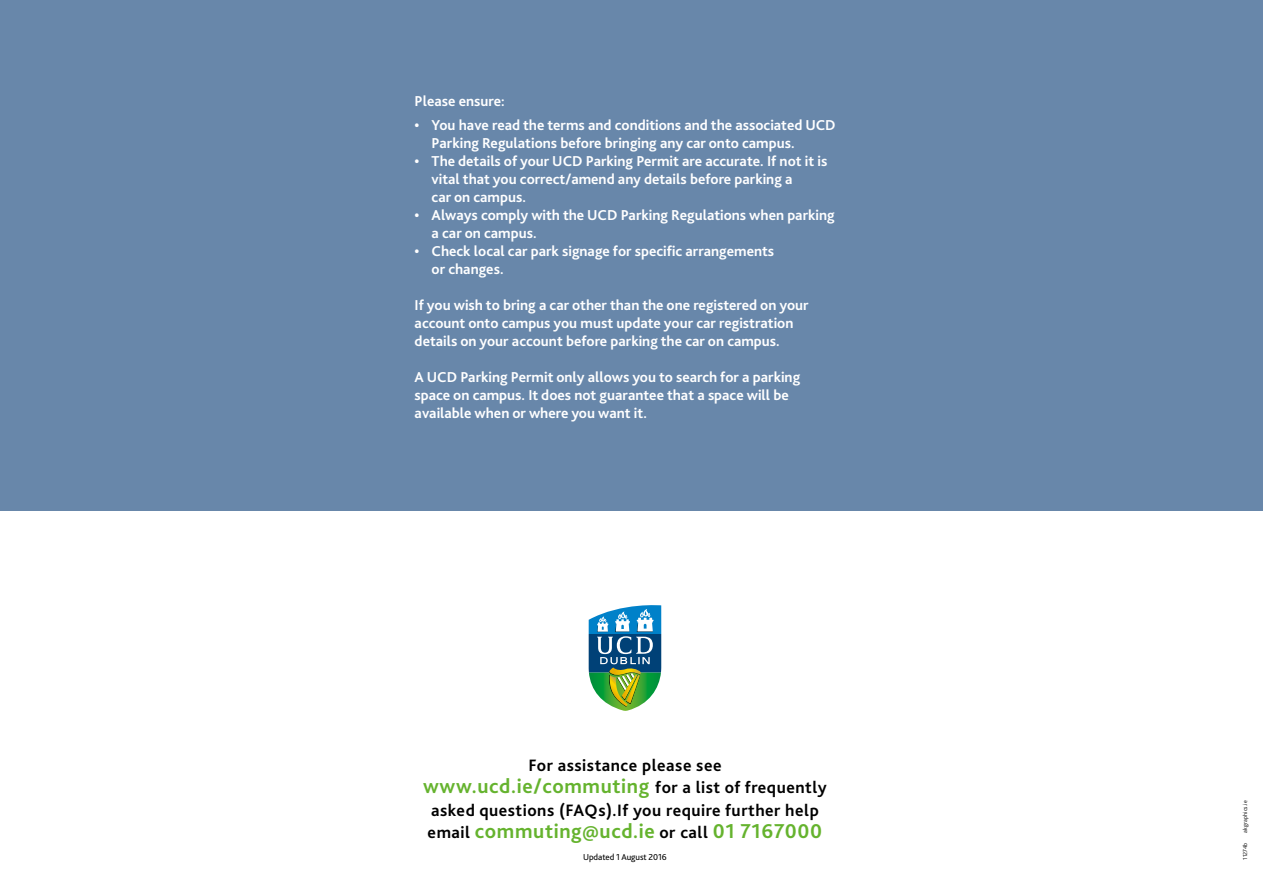
<style>
.page{position:relative;width:1263px;height:893px;background:#fff}
.page>*{position:absolute;margin:0;border:0;box-sizing:border-box;transform-origin:0 0}
.t1{font:700 21px "Bliss 2";letter-spacing:.03em;color:#65b32e}
.t2{font:700 17.25px "Bliss 2";letter-spacing:.03em;color:#000}
.t3{font:700 15px/18px "Bliss 2";color:#fff}
.t4{font:9px "Bliss 2";letter-spacing:-.01em;color:#000}
.t5{font:300 6px "Bliss 2";letter-spacing:.03em;color:#000}
.s1{font-size:17.25px;color:#000}
</style>
<div class="page">
<div style="left:0;top:0;width:1263px;height:511px;background:#6887aa"></div>
<img style="left:589px;top:605px;width:72px;height:106px">
<p class="t3" style="left:415px;top:92px;width:92px">Please ensure:</p>
<p class="t3" style="left:432px;top:116px;width:406px;text-indent:-17px">• You have read the terms and conditions and the associated UCD<br>Parking Regulations before bringing any car onto campus.</p>
<p class="t3" style="left:432px;top:152px;width:397px;text-indent:-17px">• The details of your UCD Parking Permit are accurate. If not it is vital that you correct/amend any details before parking a<br>car on campus.</p>
<p class="t3" style="left:432px;top:206px;width:405px;text-indent:-17px">• Always comply with the UCD Parking Regulations when parking a car on campus.</p>
<p class="t3" style="left:432px;top:242px;width:344px;text-indent:-17px">• Check local car park signage for specific arrangements or changes.</p>
<p class="t3" style="left:415px;top:296px;width:395px">If you wish to bring a car other than the one registered on your account onto campus you must update your car registration details on your account before parking the car on campus.</p>
<p class="t3" style="left:415px;top:368px;width:387px">A UCD Parking Permit only allows you to search for a parking space on campus. It does not guarantee that a space will be available when or where you want it.</p>
<p class="t2" style="left:528px;top:754px;width:195px">For assistance please see</p>
<h1 class="t1" style="left:423px;top:773px;width:405px">www.ucd.ie/commuting <span class="s1">for a list of frequently</span></h1>
<p class="t2" style="left:431px;top:799px;width:389px">asked questions (FAQs).If you require further help</p>
<h1 class="t1" style="left:428px;top:818px;width:396px"><span class="s1">email</span> commuting@ucd.ie <span class="s1">or call</span> 01 7167000</h1>
<p class="t5" style="left:1241px;top:833px;width:34px;rotate:-90deg">akgraphics.ie</p>
<p class="t4" style="left:583px;top:851px;width:85px">Updated 1 August 2016</p>
<p class="t5" style="left:1241px;top:860px;width:19px;rotate:-90deg">11274b</p>
</div>
